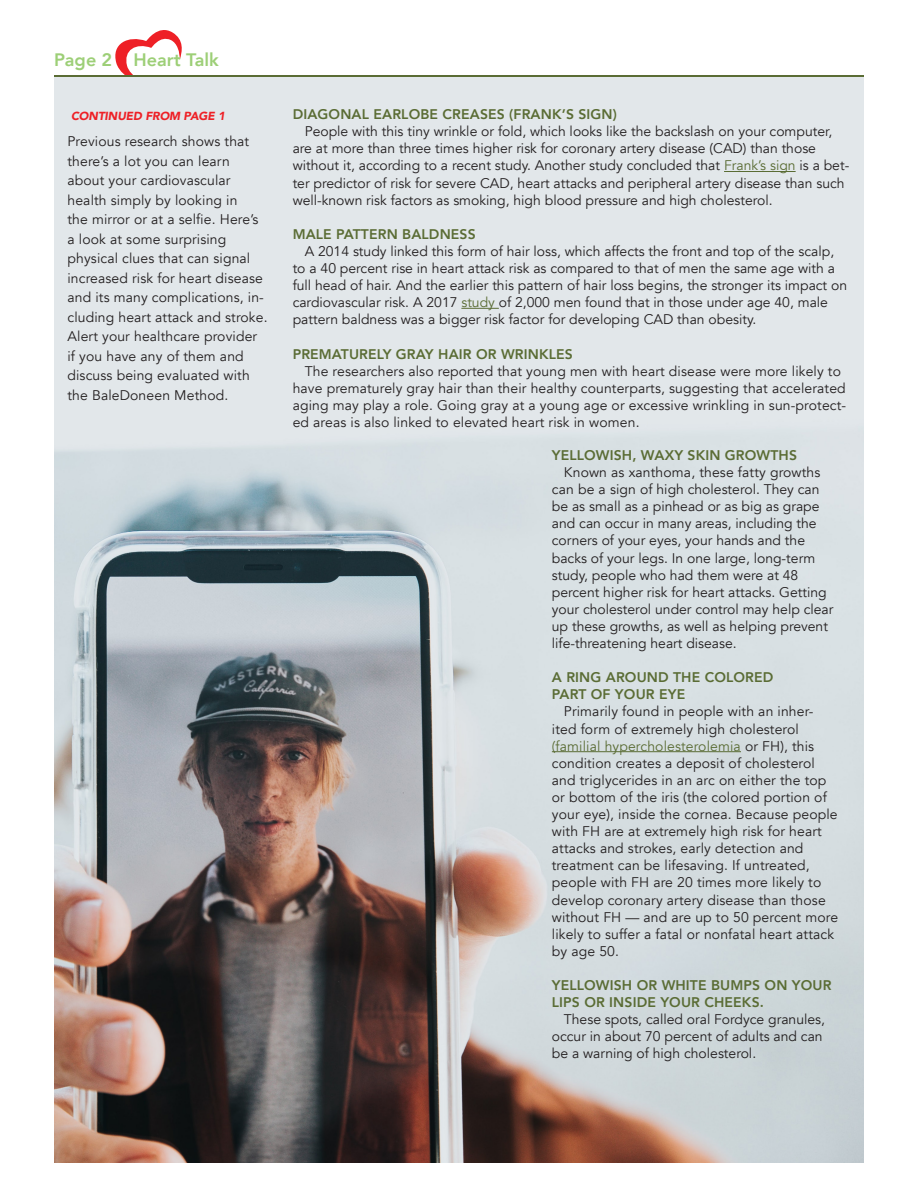
<style>
.page{position:relative;width:918px;height:1188px;background:#fff}
.page>*{position:absolute;margin:0;border:0;box-sizing:border-box;transform-origin:0 0}
.t1{font:800 18px "Avenir";color:#9dcf77}
.t2{font:13.95px/17.1px "Avenir";color:#231f20}
.t3{font:800 13.95px/17.1px "Avenir";letter-spacing:.01em;color:#5a6c34}
.t4{font:italic 900 11.7px "Avenir";letter-spacing:-.01em;color:#ee2026}
.s1{color:#5a6c34}
</style>
<div class="page">
<svg style="left:115px;top:30px;width:67px;height:45px"></svg>
<hr style="left:54px;top:75px;width:810px;height:3px;background:#5a6c34">
<img style="left:54px;top:78px;width:810px;height:1084px">
<hr style="left:724px;top:171px;width:72px;height:1px;background:#5a6c34">
<hr style="left:461px;top:308px;width:38px;height:1px;background:#5a6c34">
<hr style="left:552px;top:751px;width:189px;height:1px;background:#5a6c34">
<p class="t1" style="left:54px;top:45px;width:166px">Page 2 Heart Talk</p>
<p class="t4" style="left:71px;top:106px;width:156px">CONTINUED FROM PAGE 1</p>
<p class="t2" style="left:68px;top:132px;width:202px;line-height:19.5px">Previous research shows that there’s a lot you can learn about your cardiovascular health simply by looking in<br>the mirror or at a selfie. Here’s a look at some surprising physical clues that can signal increased risk for heart disease and its many complications, in&shy;cluding heart attack and stroke.<br>Alert your healthcare provider if you have any of them and discuss being evaluated with the BaleDoneen Method.</p>
<p class="t3" style="left:293px;top:106px;width:326px">DIAGONAL EARLOBE CREASES (FRANK’S SIGN)</p>
<p class="t2" style="left:293px;top:123px;width:558px;text-indent:12px">People with this tiny wrinkle or fold, which looks like the backslash on your computer, are at more than three times higher risk for coronary artery disease (CAD) than those without it, according to a recent study. Another study concluded that <span class="s1">Frank’s sign</span> is a bet&shy;ter predictor of risk for severe CAD, heart attacks and peripheral artery disease than such well-known risk factors as smoking, high blood pressure and high cholesterol.</p>
<p class="t3" style="left:293px;top:225px;width:185px">MALE PATTERN BALDNESS</p>
<p class="t2" style="left:293px;top:243px;width:556px;text-indent:12px">A 2014 study linked this form of hair loss, which affects the front and top of the scalp, to a 40 percent rise in heart attack risk as compared to that of men the same age with a full head of hair. And the earlier this pattern of hair loss begins, the stronger its impact on cardiovascular risk. A 2017 <span class="s1">study</span> of 2,000 men found that in those under age 40, male pattern baldness was a bigger risk factor for developing CAD than obesity.</p>
<p class="t3" style="left:293px;top:345px;width:282px">PREMATURELY GRAY HAIR OR WRINKLES</p>
<p class="t2" style="left:293px;top:363px;width:555px;text-indent:12px">The researchers also reported that young men with heart disease were more likely to have prematurely gray hair than their healthy counterparts, suggesting that accelerated aging may play a role. Going gray at a young age or excessive wrinkling in sun-protect&shy;ed areas is also linked to elevated heart risk in women.</p>
<p class="t3" style="left:552px;top:447px;width:247px">YELLOWISH, WAXY SKIN GROWTHS</p>
<p class="t2" style="left:552px;top:464px;width:283px;text-indent:12px">Known as xanthoma, these fatty growths can be a sign of high cholesterol. They can be as small as a pinhead or as big as grape and can occur in many areas, including the corners of your eyes, your hands and the backs of your legs. In one large, long-term study, people who had them were at 48 percent higher risk for heart attacks. Getting your cholesterol under control may help clear up these growths, as well as helping prevent life-threatening heart disease.</p>
<p class="t3" style="left:552px;top:669px;width:223px">A RING AROUND THE COLORED<br>PART OF YOUR EYE</p>
<p class="t2" style="left:552px;top:703px;width:288px;text-indent:12px">Primarily found in people with an inher&shy;ited form of extremely high cholesterol <span class="s1">(familial hypercholesterolemia</span> or FH), this condition creates a deposit of cholesterol and triglycerides in an arc on either the top or bottom of the iris (the colored portion of your eye), inside the cornea. Because people with FH are at extremely high risk for heart attacks and strokes, early detection and treatment can be lifesaving. If untreated, people with FH are 20 times more likely to develop coronary artery disease than those without FH — and are up to 50 percent more likely to suffer a fatal or nonfatal heart attack by age 50.</p>
<p class="t3" style="left:552px;top:977px;width:281px">YELLOWISH OR WHITE BUMPS ON YOUR<br>LIPS OR INSIDE YOUR CHEEKS.</p>
<p class="t2" style="left:552px;top:1011px;width:275px;text-indent:12px">These spots, called oral Fordyce granules, occur in about 70 percent of adults and can be a warning of high cholesterol.</p>
</div>
